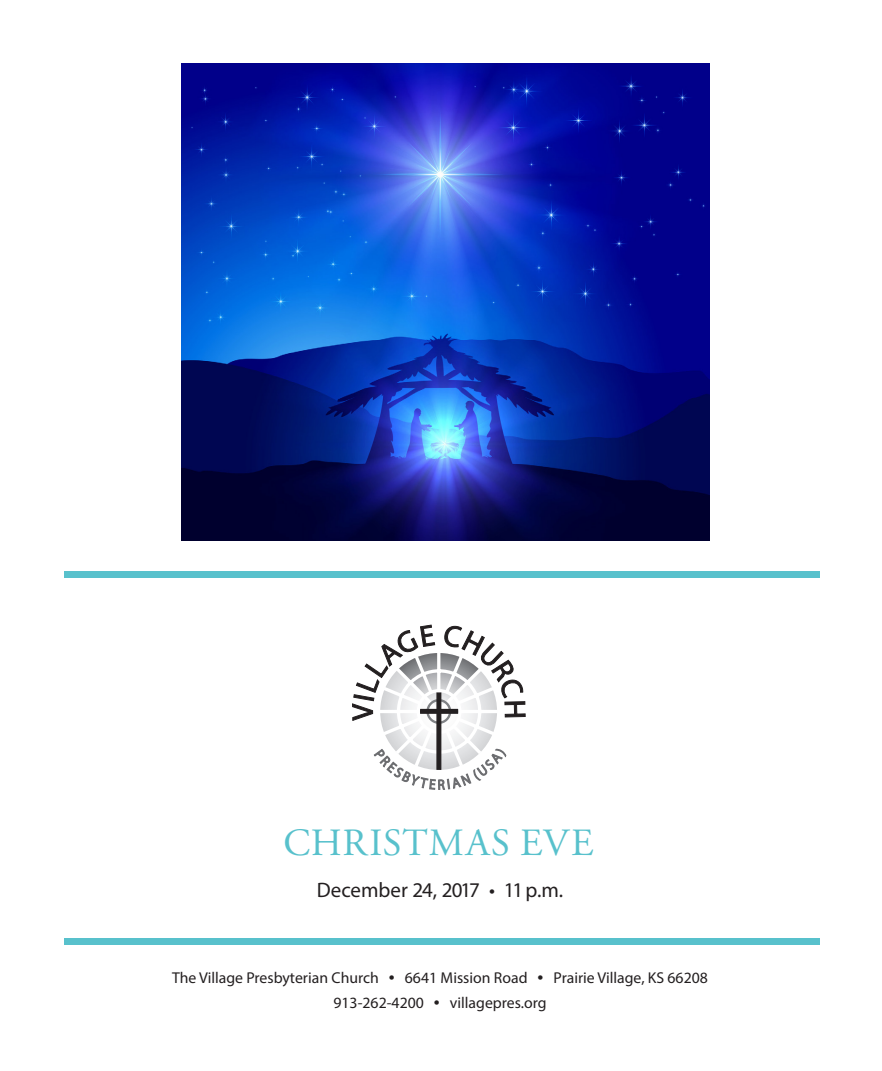
<style>
.page{position:relative;width:882px;height:1071px;background:#fff}
.page>*{position:absolute;margin:0;border:0;box-sizing:border-box;transform-origin:0 0}
.t1{font:38.5px "Adobe Garamond Pro";letter-spacing:.02em;color:#58c1cc}
.t2{font:21px "Myriad Pro";letter-spacing:-.005em;color:#231f20}
.t3{font:15.75px "Myriad Pro";color:#231f20}
.s1{font-size:21px}
</style>
<div class="page">
<div style="left:64px;top:571px;width:756px;height:7px;background:#58c1cc"></div>
<div style="left:64px;top:938px;width:756px;height:7px;background:#58c1cc"></div>
<img style="left:182px;top:63px;width:527px;height:478px">
<svg style="left:352px;top:625px;width:173px;height:165px"></svg>
<p class="t1" style="left:284px;top:820px;width:312px">CHRISTMAS EVE</p>
<p class="t2" style="left:317px;top:877px;width:248px">December 24, 2017 • 11 p.m.</p>
<p class="t3" style="left:172px;top:968px;width:537px">The Village Presbyterian Church <span class="s1">•</span> 6641 Mission Road <span class="s1">•</span> Prairie Village, KS 66208</p>
<p class="t3" style="left:333px;top:993px;width:215px">913-262-4200 <span class="s1">•</span> villagepres.org</p>
</div>
